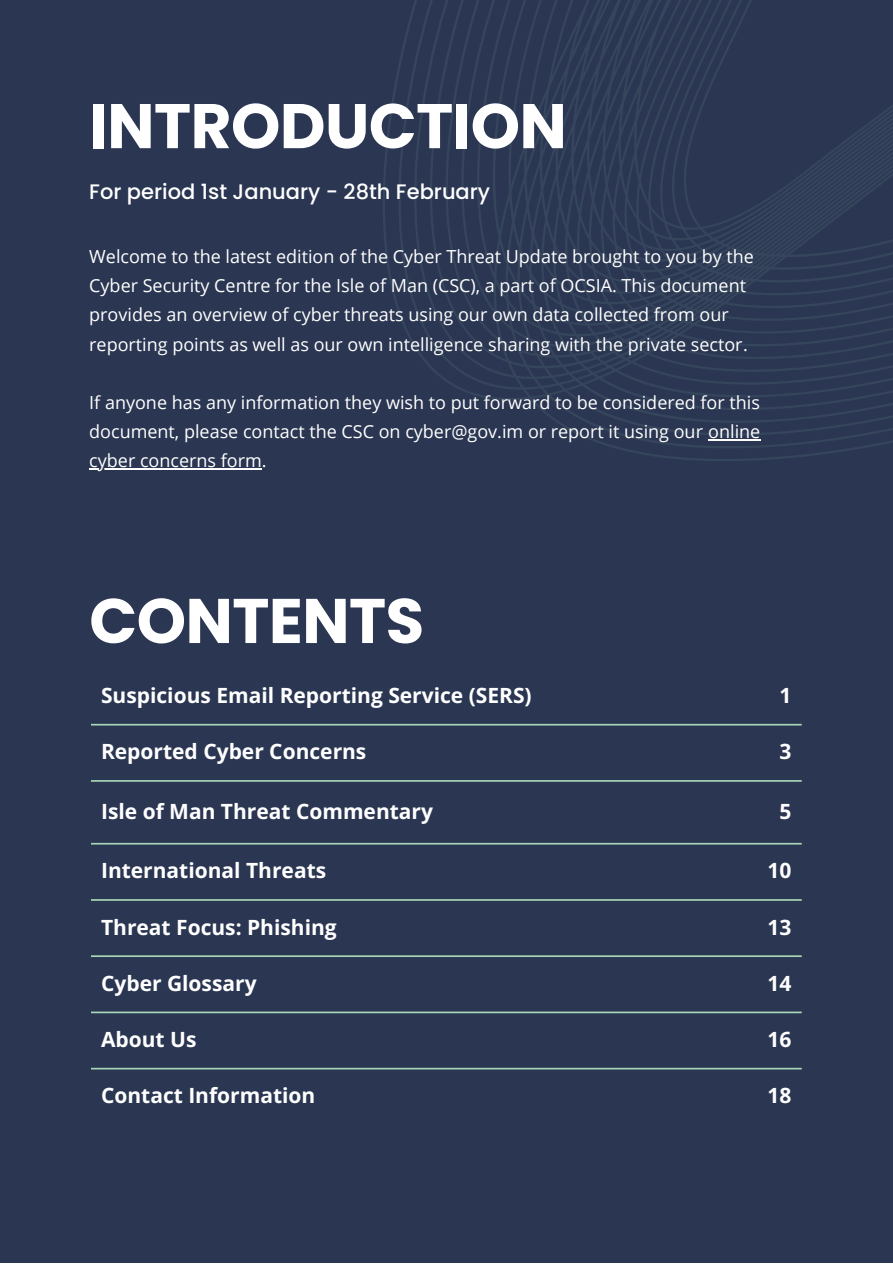
<style>
.page{position:relative;width:893px;height:1264px;background:#fff}
.page>*{position:absolute;margin:0;border:0;box-sizing:border-box;transform-origin:0 0}
.t1{font:700 63px "Poppins";letter-spacing:-.01em;color:#fff}
.t2{font:700 21px "Open Sans";color:#fff}
.t3{font:500 21px "Poppins";color:#fff}
.t4{font:18px/29.2px "Open Sans";color:#fff}
</style>
<div class="page">
<div style="left:0;top:0;width:892px;height:1262px;background:#2a3652"></div>
<svg style="left:162px;top:0;width:730px;height:726px"></svg>
<hr style="left:717px;top:669px;width:2px;height:454px;background:#2a3652">
<hr style="left:801px;top:669px;width:2px;height:454px;background:#2a3652">
<hr style="left:89px;top:667px;width:714px;height:2px;background:#2a3652">
<hr style="left:91px;top:723px;width:710px;height:2px;background:#a9d6b9">
<hr style="left:91px;top:780px;width:710px;height:1px;background:#a9d6b9">
<hr style="left:91px;top:842px;width:710px;height:2px;background:#a9d6b9">
<hr style="left:91px;top:899px;width:710px;height:1px;background:#a9d6b9">
<hr style="left:91px;top:955px;width:710px;height:2px;background:#a9d6b9">
<hr style="left:91px;top:1011px;width:710px;height:2px;background:#a9d6b9">
<hr style="left:91px;top:1067px;width:710px;height:2px;background:#a9d6b9">
<hr style="left:708px;top:439px;width:52px;height:1px;background:#fff">
<hr style="left:89px;top:468px;width:173px;height:2px;background:#fff">
<h1 class="t1" style="left:89px;top:82px;width:479px">INTRODUCTION</h1>
<p class="t3" style="left:89px;top:176px;width:402px">For period 1st January - 28th February</p>
<p class="t4" style="left:89px;top:241px;width:666px">Welcome to the latest edition of the Cyber Threat Update brought to you by the Cyber Security Centre for the Isle of Man (CSC), a part of OCSIA. This document provides an overview of cyber threats using our own data collected from our reporting points as well as our own intelligence sharing with the private sector.</p>
<p class="t4" style="left:89px;top:387px;width:672px;text-align:justify">If anyone has any information they wish to put forward to be considered for this document, please contact the CSC on cyber@gov.im or report it using our online cyber concerns form.</p>
<h1 class="t1" style="left:89px;top:577px;width:336px">CONTENTS</h1>
<p class="t2" style="left:101px;top:680px;width:432px">Suspicious Email Reporting Service (SERS)</p>
<p class="t2" style="left:779px;top:680px;width:13px">1</p>
<p class="t2" style="left:101px;top:736px;width:267px">Reported Cyber Concerns</p>
<p class="t2" style="left:779px;top:736px;width:13px">3</p>
<p class="t2" style="left:101px;top:796px;width:333px">Isle of Man Threat Commentary</p>
<p class="t2" style="left:779px;top:796px;width:13px">5</p>
<p class="t2" style="left:101px;top:855px;width:227px">International Threats</p>
<p class="t2" style="left:767px;top:855px;width:25px">10</p>
<p class="t2" style="left:101px;top:912px;width:237px">Threat Focus: Phishing</p>
<p class="t2" style="left:767px;top:912px;width:25px">13</p>
<p class="t2" style="left:101px;top:968px;width:157px">Cyber Glossary</p>
<p class="t2" style="left:767px;top:968px;width:25px">14</p>
<p class="t2" style="left:101px;top:1024px;width:97px">About Us</p>
<p class="t2" style="left:767px;top:1024px;width:25px">16</p>
<p class="t2" style="left:101px;top:1080px;width:216px">Contact Information</p>
<p class="t2" style="left:767px;top:1080px;width:25px">18</p>
</div>
